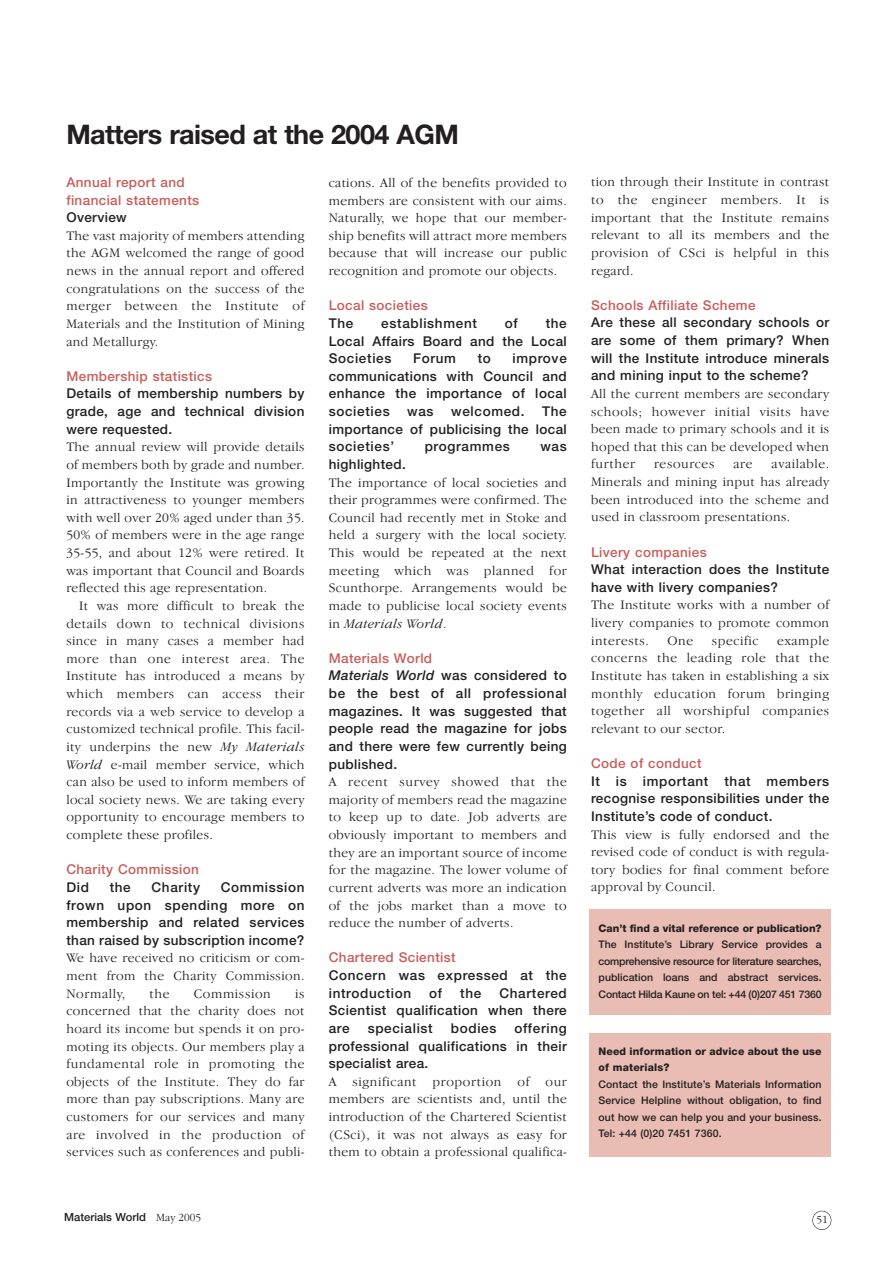
<style>
.page{position:relative;width:893px;height:1263px;background:#fff}
.page>*{position:absolute;margin:0;border:0;box-sizing:border-box;transform-origin:0 0}
.t1{font:700 27px "Helvetica Neue";letter-spacing:-.02em;color:#231f20}
.t2{font:300 13.5px/17.7px "Garamond IT Cby BT";letter-spacing:.025em;color:#231f20;text-align:justify}
.t3{font:500 13.5px/17.7px "Helvetica Neue";letter-spacing:.03em;color:#231f20;text-align:justify}
.t4{font:500 13.5px/17.5px "Helvetica Neue";letter-spacing:.03em;color:#c85d5a}
.t5{font:500 13.5px/17.7px "Helvetica Neue";letter-spacing:.05em;color:#231f20}
.t6{font:300 13.5px "Garamond IT Cby BT";letter-spacing:.045em;color:#231f20}
.t7{font:500 11.25px "Helvetica Neue";color:#231f20}
.t8{font:300 11.25px "Garamond IT Cby BT";color:#231f20}
.t9{font:500 10.5px/16.5px "Helvetica Neue";letter-spacing:.005em;color:#231f20;text-align:justify}
.t10{font:800 10.5px/16.5px "Helvetica Neue";letter-spacing:.01em;color:#231f20}
.s1{font-style:italic}
.s2{color:#c85d5a}
.s3{font-family:"Garamond IT Cby BT";font-weight:300}
</style>
<div class="page">
<div style="left:812px;top:1211px;width:19px;height:19px;border:1px solid #231f20;border-radius:50%"></div>
<div style="left:589px;top:1033px;width:241px;height:124px;background:#e9bdb4"></div>
<div style="left:589px;top:910px;width:241px;height:105px;background:#e9bdb4"></div>
<h1 class="t1" style="left:66px;top:125px;width:394px">Matters raised at the 2004 AGM</h1>
<p class="t4" style="left:66px;top:175px;width:134px">Annual report and financial statements</p>
<p class="t3" style="left:66px;top:210px;width:62px">Overview</p>
<p class="t2" style="left:66px;top:228px;width:239px">The vast majority of members attending the AGM welcomed the range of good news in the annual report and offered congratulations on the success of the merger between the Institute of Materials and the Institution of Mining and Metallurgy.</p>
<p class="t4" style="left:66px;top:368px;width:147px">Membership statistics</p>
<p class="t3" style="left:66px;top:386px;width:239px">Details of membership numbers by grade, age and technical division were requested.</p>
<p class="t2" style="left:66px;top:439px;width:240px">The annual review will provide details of members both by grade and number.<br>Importantly the Institute was growing in attractiveness to younger members with well over 20% aged under than 35.<br>50% of members were in the age range 35-55, and about 12% were retired. It was important that Council and Boards reflected this age representation.</p>
<p class="t2" style="left:66px;top:598px;width:239px;text-indent:13px">It was more difficult to break the details down to technical divisions since in many cases a member had more than one interest area. The Institute has introduced a means by which members can access their records via a web service to develop a customized technical profile. This facil&shy;ity underpins the new <span class="s1">My Materials World</span> e-mail member service, which can also be used to inform members of local society news. We are taking every opportunity to encourage members to complete these profiles.</p>
<p class="t4" style="left:66px;top:862px;width:134px">Charity Commission</p>
<p class="t3" style="left:66px;top:880px;width:24px">Did</p>
<p class="t3" style="left:110px;top:880px;width:23px">the</p>
<p class="t5" style="left:151px;top:880px;width:50px">Charity</p>
<p class="t3" style="left:66px;top:880px;width:239px;text-indent:154px">Commission frown upon spending more on membership and related services than raised by subscription income?</p>
<p class="t2" style="left:66px;top:950px;width:239px">We have received no criticism or com&shy;ment from the Charity Commission.<br>Normally,</p>
<p class="t2" style="left:149px;top:986px;width:22px">the</p>
<p class="t6" style="left:194px;top:988px;width:78px">Commission</p>
<p class="t2" style="left:66px;top:986px;width:239px;text-indent:229px">is concerned that the charity does not hoard its income but spends it on pro&shy;moting its objects. Our members play a fundamental role in promoting the objects of the Institute. They do far more than pay subscriptions. Many are customers for our services and many are involved in the production of services such as conferences and publi-</p>
<p class="t2" style="left:329px;top:175px;width:239px">cations. All of the benefits provided to members are consistent with our aims.<br>Naturally, we hope that our member&shy;ship benefits will attract more members because that will increase our public recognition and promote our objects.</p>
<p class="t4" style="left:329px;top:298px;width:100px">Local societies</p>
<p class="t3" style="left:329px;top:316px;width:26px">The</p>
<p class="t5" style="left:381px;top:316px;width:97px">establishment</p>
<p class="t3" style="left:505px;top:316px;width:14px">of</p>
<p class="t3" style="left:329px;top:316px;width:239px;text-indent:217px">the Local Affairs Board and the Local Societies</p>
<p class="t3" style="left:329px;top:351px;width:239px;text-indent:184px">improve communications with Council and enhance the importance of local societies</p>
<p class="t3" style="left:413px;top:351px;width:44px">Forum</p>
<p class="t3" style="left:477px;top:351px;width:15px">to</p>
<p class="t3" style="left:329px;top:404px;width:239px;text-indent:213px">The importance of publicising the local societies’</p>
<p class="t3" style="left:407px;top:404px;width:28px">was</p>
<p class="t5" style="left:451px;top:404px;width:75px">welcomed.</p>
<p class="t5" style="left:424px;top:439px;width:87px">programmes</p>
<p class="t3" style="left:540px;top:439px;width:28px">was</p>
<p class="t3" style="left:329px;top:457px;width:79px">highlighted.</p>
<p class="t2" style="left:329px;top:475px;width:239px">The importance of local societies and their programmes were confirmed. The Council had recently met in Stoke and held a surgery with the local society.<br>This would be repeated at the next meeting which was planned for Scunthorpe. Arrangements would be made to publicise local society events in <span class="s1">Materials World</span>.</p>
<p class="t3" style="left:329px;top:650px;width:239px;text-align:left"><span class="s2">Materials World<br></span><span class="s1">Materials World</span> was considered to be the best of all professional magazines. It was suggested that people read the magazine for jobs and there were few currently being published.</p>
<p class="t2" style="left:329px;top:774px;width:239px">A recent survey showed that the majority of members read the magazine to keep up to date. Job adverts are obviously important to members and they are an important source of income for the magazine. The lower volume of current adverts was more an indication of the jobs market than a move to reduce the number of adverts.</p>
<p class="t4" style="left:329px;top:950px;width:128px">Chartered Scientist</p>
<p class="t5" style="left:329px;top:968px;width:239px">Concern was expressed at the introduction</p>
<p class="t3" style="left:329px;top:985px;width:239px;text-indent:171px">Chartered Scientist qualification when there are</p>
<p class="t3" style="left:429px;top:985px;width:14px">of</p>
<p class="t3" style="left:460px;top:985px;width:23px">the</p>
<p class="t3" style="left:329px;top:1021px;width:239px;text-indent:186px">offering professional qualifications in their specialist area.</p>
<p class="t2" style="left:329px;top:1074px;width:239px">A significant proportion of our members are scientists and, until the introduction of the Chartered Scientist (CSci), it was not always as easy for them to obtain a professional qualifica-</p>
<p class="t5" style="left:367px;top:1021px;width:67px">specialist</p>
<p class="t3" style="left:451px;top:1021px;width:47px">bodies</p>
<p class="t2" style="left:591px;top:174px;width:239px">tion through their Institute in contrast to the engineer members. It is important that the Institute remains relevant to all its members and the provision of CSci is helpful in this regard.</p>
<p class="t4" style="left:591px;top:298px;width:166px">Schools Affiliate Scheme</p>
<p class="t3" style="left:591px;top:315px;width:239px">Are these all secondary schools or are some of them primary? When will the Institute introduce minerals and mining input to the scheme?</p>
<p class="t2" style="left:591px;top:386px;width:239px">All the current members are secondary schools; however initial visits have been made to primary schools and it is hoped that this can be developed when further</p>
<p class="t2" style="left:591px;top:456px;width:239px;text-indent:180px">available.<br>Minerals and mining input has already been introduced into the scheme and used in classroom presentations.</p>
<p class="t4" style="left:591px;top:544px;width:117px">Livery companies</p>
<p class="t3" style="left:591px;top:562px;width:239px">What interaction does the Institute have with livery companies?</p>
<p class="t2" style="left:591px;top:597px;width:239px">The Institute works with a number of livery companies to promote common interests.</p>
<p class="t6" style="left:654px;top:459px;width:62px">resources</p>
<p class="t2" style="left:733px;top:456px;width:21px">are</p>
<p class="t2" style="left:667px;top:633px;width:27px">One</p>
<p class="t6" style="left:711px;top:635px;width:48px">specific</p>
<p class="t2" style="left:591px;top:633px;width:239px;text-indent:186px">example concerns the leading role that the Institute has taken in establishing a six monthly education forum bringing together all worshipful companies relevant to our sector.</p>
<p class="t4" style="left:591px;top:756px;width:112px">Code of conduct</p>
<p class="t3" style="left:591px;top:773px;width:239px">It is important that members recognise responsibilities under the Institute’s code of conduct.</p>
<p class="t2" style="left:591px;top:827px;width:239px">This view is fully endorsed and the revised code of conduct is with regula&shy;tory bodies for final comment before approval by Council.</p>
<p class="t10" style="left:598px;top:920px;width:224px">Can’t find a vital reference or publication?</p>
<p class="t9" style="left:598px;top:937px;width:224px">The Institute’s Library Service provides a comprehensive resource for literature searches, publication loans and abstract services.<br>Contact Hilda Kaune on tel: +44 (0)207 451 7360</p>
<p class="t10" style="left:598px;top:1044px;width:224px">Need information or advice about the use of materials?</p>
<p class="t9" style="left:598px;top:1077px;width:224px">Contact the Institute’s Materials Information Service Helpline without obligation, to find out how we can help you and your business.<br>Tel: +44 (0)20 7451 7360.</p>
<p class="t7" style="left:64px;top:1213px;width:138px">Materials World <span class="s3">May 2005</span></p>
<p class="t8" style="left:816px;top:1215px;width:13px">51</p>
</div>
